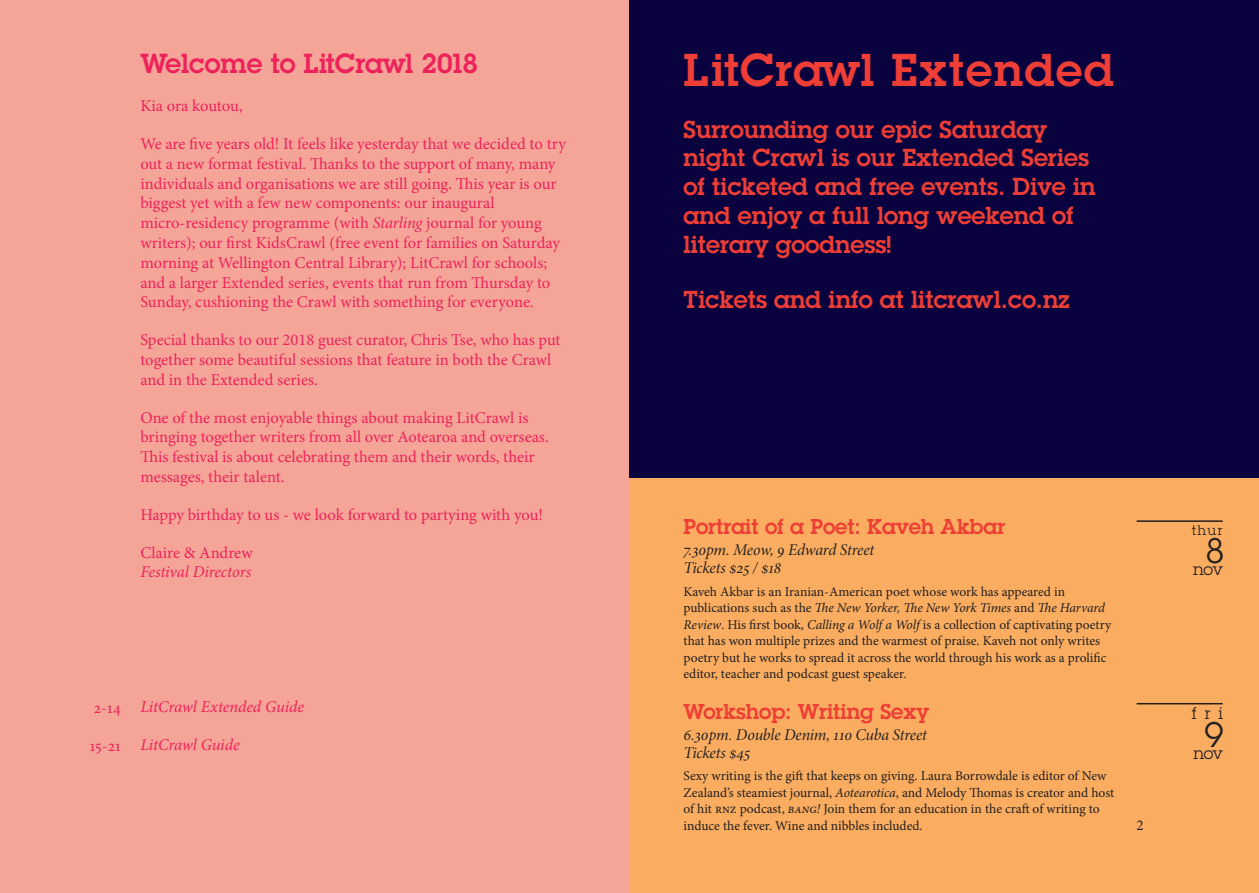
<style>
.page{position:relative;width:1259px;height:893px;background:#fff}
.page>*{position:absolute;margin:0;border:0;box-sizing:border-box;transform-origin:0 0}
.t1{font:600 45px "Lubalin Graph Std";letter-spacing:.04em;color:#ee3e35}
.t2{font:600 27px "Lubalin Graph Std";color:#ee225b}
.t3{font:600 24px/28.8px "Lubalin Graph Std";color:#ee3e35}
.t4{font:600 21px "Lubalin Graph Std";color:#ee3e35}
.t5{font:16.5px/19.8px "Minion Pro";letter-spacing:-.005em;color:#ee225b}
.t6{font:16.5px/18px "Minion Pro It Subh";letter-spacing:-.01em;color:#231f20}
.t7{font:italic 16.5px "Minion Pro";letter-spacing:-.005em;color:#ee225b}
.t8{font:16.5px "Lubalin Graph Std";letter-spacing:-.04em;color:#231f20}
.t9{font:15px "Minion Pro";color:#231f20}
.t10{font:13.5px/16.5px "Minion Pro";letter-spacing:-.005em;color:#231f20}
.t11{font:13.5px "Lubalin Graph Std";color:#231f20}
.s1{font-style:italic}
</style>
<div class="page">
<div style="left:629px;top:0;width:630px;height:893px;background:#faad60"></div>
<div style="left:0;top:0;width:629px;height:893px;background:#f4a598"></div>
<div style="left:629px;top:0;width:630px;height:477px;background:#0a023f"></div>
<hr style="left:1136px;top:520px;width:86px;height:2px;background:#231f20">
<hr style="left:1136px;top:703px;width:86px;height:1px;background:#231f20">
<h2 class="t2" style="left:140px;top:46px;width:339px">Welcome to LitCrawl 2018</h2>
<p class="t5" style="left:140px;top:96px;width:104px">Kia ora koutou,</p>
<p class="t5" style="left:140px;top:134px;width:427px">We are five years old! It feels like yesterday that we decided to try out a new format festival. Thanks to the support of many, many individuals and organisations we are still going. This year is our biggest yet with a few new components: our inaugural micro-residency programme (with <span class="s1">Starling</span> journal for young writers); our first KidsCrawl (free event for families on Saturday morning at Wellington Central Library); LitCrawl for schools; and a larger Extended series, events that run from Thursday to Sunday, cushioning the Crawl with something for everyone.</p>
<p class="t5" style="left:140px;top:330px;width:422px">Special thanks to our 2018 guest curator, Chris Tse, who has put together some beautiful sessions that feature in both the Crawl and in the Extended series.</p>
<p class="t5" style="left:140px;top:408px;width:410px">One of the most enjoyable things about making LitCrawl is bringing together writers from all over Aotearoa and overseas.<br>This festival is about celebrating them and their words, their messages, their talent.</p>
<p class="t5" style="left:140px;top:505px;width:404px">Happy birthday to us - we look forward to partying with you!</p>
<p class="t5" style="left:140px;top:543px;width:114px">Claire &amp; Andrew</p>
<p class="t7" style="left:140px;top:561px;width:112px">Festival Directors</p>
<p class="t5" style="left:94px;top:698px;width:29px">2‑14</p>
<p class="t5" style="left:90px;top:736px;width:33px">15‑21</p>
<p class="t7" style="left:140px;top:696px;width:165px">LitCrawl Extended Guide</p>
<p class="t7" style="left:140px;top:734px;width:101px">LitCrawl Guide</p>
<h1 class="t1" style="left:683px;top:41px;width:432px">LitCrawl Extended</h1>
<h3 class="t3" style="left:683px;top:114px;width:414px">Surrounding our epic Saturday night Crawl is our Extended Series of ticketed and free events. Dive in and enjoy a full long weekend of literary goodness!</h3>
<h3 class="t3" style="left:683px;top:285px;width:387px">Tickets and info at litcrawl.co.nz</h3>
<p class="t4" style="left:683px;top:513px;width:323px">Portrait of a Poet: Kaveh Akbar</p>
<p class="t6" style="left:683px;top:541px;width:192px">7.30pm. Meow, 9 Edward Street<br>Tickets $25 / $18</p>
<p class="t10" style="left:683px;top:583px;width:429px">Kaveh Akbar is an Iranian-American poet whose work has appeared in publications such as the <span class="s1">The New Yorker, The New York Times</span> and <span class="s1">The Harvard Review</span>. His first book, <span class="s1">Calling a Wolf a Wolf</span> is a collection of captivating poetry that has won multiple prizes and the warmest of praise. Kaveh not only writes poetry but he works to spread it across the world through his work as a prolific editor, teacher and podcast guest speaker.</p>
<p class="t4" style="left:683px;top:697px;width:247px">Workshop: Writing Sexy</p>
<p class="t6" style="left:683px;top:726px;width:245px">6.30pm. Double Denim, 110 Cuba Street<br>Tickets $45</p>
<p class="t10" style="left:683px;top:768px;width:432px">Sexy writing is the gift that keeps on giving. Laura Borrowdale is editor of New Zealand’s steamiest journal, <span class="s1">Aotearotica</span>, and Melody Thomas is creator and host of hit RNZ podcast, <span class="s1">BANG!</span> Join them for an education in the craft of writing to induce the fever. Wine and nibbles included.</p>
<p class="t9" style="left:1136px;top:815px;width:9px">2</p>
<p class="t11" style="left:1191px;top:521px;width:32px">thur</p>
<p class="t8" style="left:1193px;top:558px;width:33px"><sup>8</sup>nov</p>
<p class="t8" style="left:1192px;top:703px;width:32px">fri</p>
<p class="t8" style="left:1193px;top:743px;width:32px"><sup>9</sup>nov</p>
</div>
